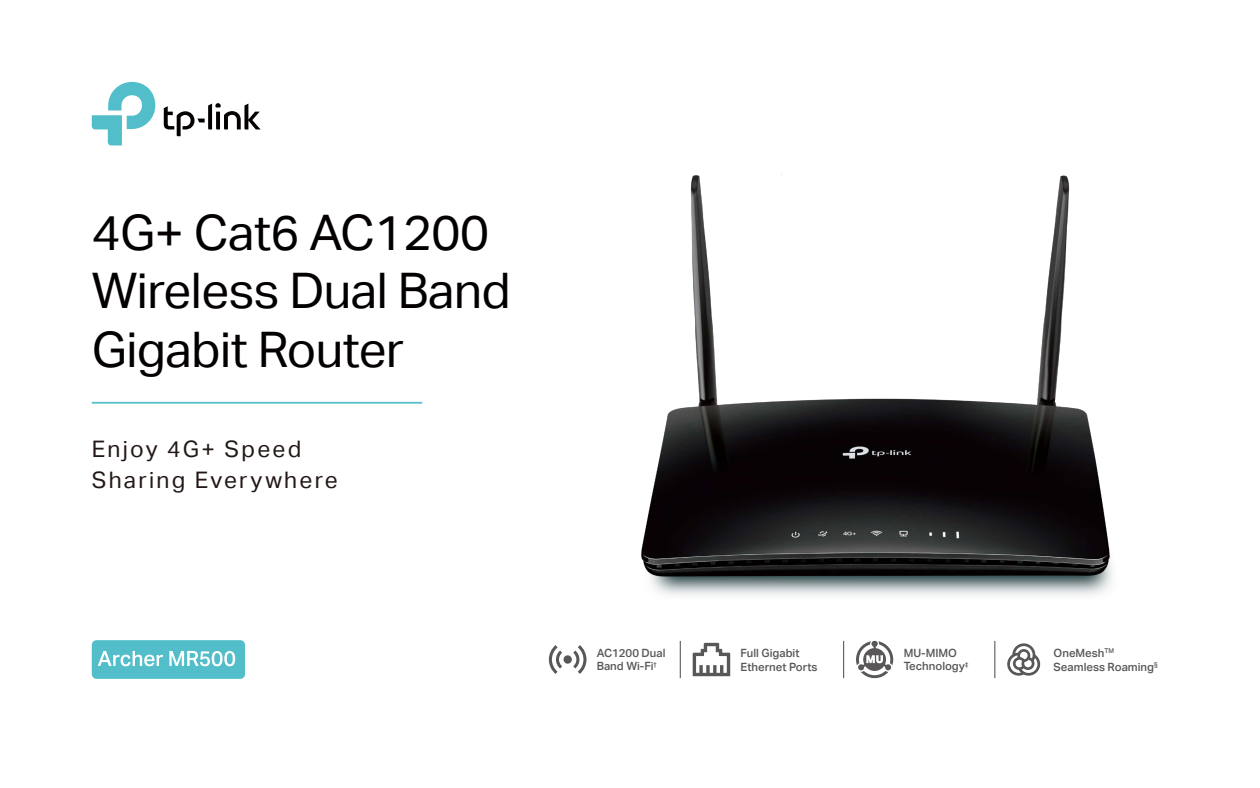
<style>
.page{position:relative;width:1260px;height:788px;background:#fff}
.page>*{position:absolute;margin:0;border:0;box-sizing:border-box;transform-origin:0 0}
.t1{font:49px/58.8px "TP Link Aktiv Regular";letter-spacing:-.01em;color:#040000}
.t2{font:22.75px/30.9px "TP Link Aktiv Regular";letter-spacing:.1em;color:#221815}
.t3{font:11.38px/13.7px "TP Link Aktiv Medium";color:#595757}
</style>
<div class="page">
<svg style="left:92px;top:82px;width:63px;height:63px"></svg>
<svg style="left:164px;top:103px;width:97px;height:33px"></svg>
<hr style="left:92px;top:402px;width:330px;height:1px;background:#52bec9">
<div style="left:92px;top:640px;width:153px;height:38px;background:#52bec9;border-radius:5px"></div>
<svg style="left:98px;top:651px;width:65px;height:15px"></svg>
<svg style="left:169px;top:651px;width:66px;height:15px"></svg>
<svg style="left:1007px;top:643px;width:33px;height:32px"></svg>
<svg style="left:573px;top:645px;width:14px;height:29px"></svg>
<svg style="left:549px;top:645px;width:13px;height:29px"></svg>
<div style="left:564px;top:655px;width:8px;height:8px;background:#595757;border-radius:50%"></div>
<svg style="left:693px;top:642px;width:37px;height:34px"></svg>
<svg style="left:856px;top:641px;width:37px;height:37px"></svg>
<hr style="left:680px;top:641px;width:1px;height:37px;background:#595757">
<hr style="left:843px;top:641px;width:1px;height:37px;background:#595757">
<hr style="left:994px;top:641px;width:1px;height:37px;background:#595757">
<img style="left:641px;top:174px;width:471px;height:421px">
<h1 class="t1" style="left:92px;top:207px;width:420px">4G+ Cat6 AC1200<br>Wireless Dual Band<br>Gigabit Router</h1>
<h2 class="t2" style="left:92px;top:435px;width:247px">Enjoy 4G+ Speed<br>Sharing Everywhere</h2>
<p class="t3" style="left:597px;top:646px;width:70px">AC1200 Dual<br>Band Wi-Fi<sup>†</sup></p>
<p class="t3" style="left:741px;top:647px;width:79px">Full Gigabit<br>Ethernet Ports</p>
<p class="t3" style="left:904px;top:646px;width:66px">MU-MIMO<br>Technology<sup>‡</sup></p>
<p class="t3" style="left:1054px;top:647px;width:106px">OneMesh<sup>TM<br></sup>Seamless Roaming<sup>§</sup></p>
</div>
